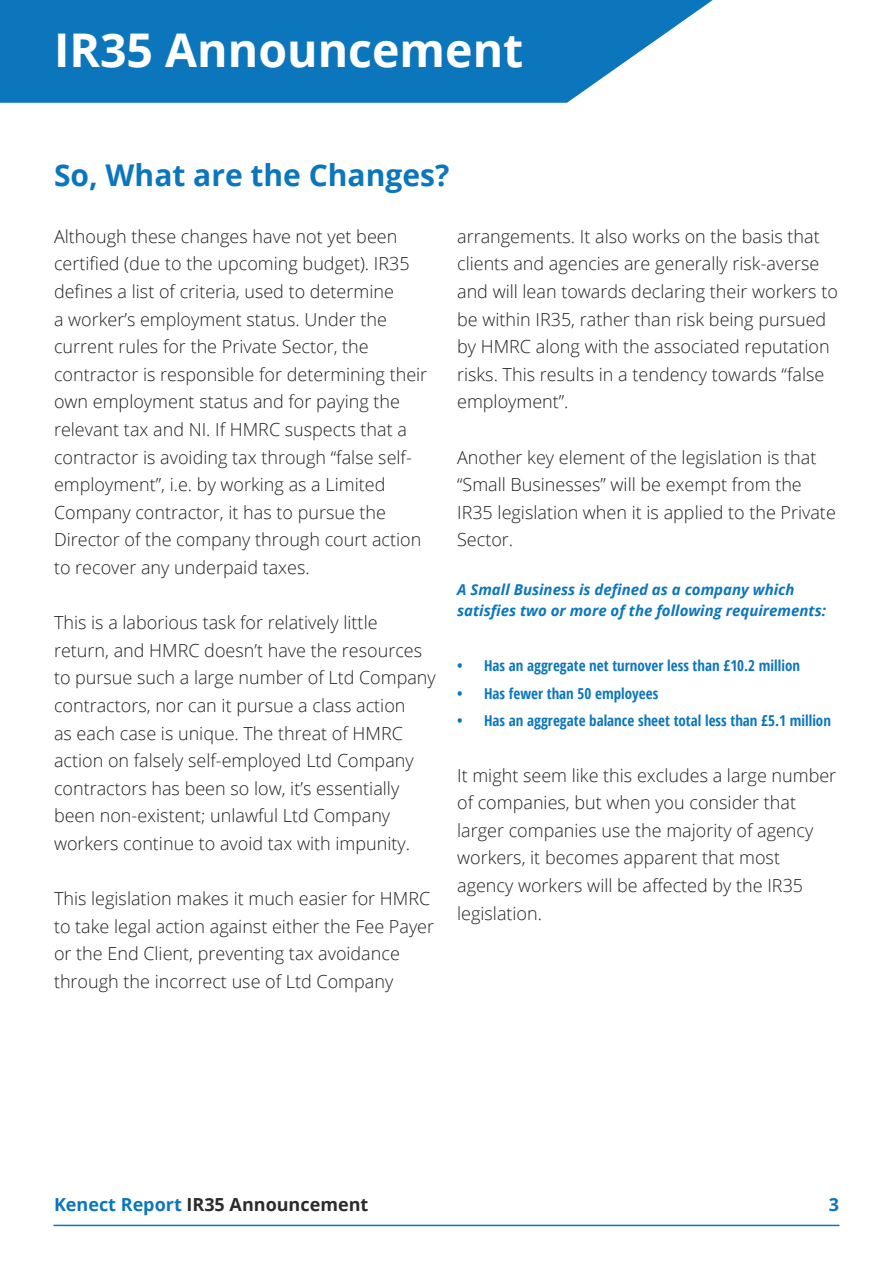
<style>
.page{position:relative;width:893px;height:1263px;background:#fff}
.page>*{position:absolute;margin:0;border:0;box-sizing:border-box;transform-origin:0 0}
.t1{font:700 46.5px "Open Sans";color:#fff}
.t2{font:700 30px "Open Sans";color:#0c76bd}
.body{font:300 18px/27.6px "Open Sans";color:#231f20}
.t3{font:700 18px "Open Sans";color:#2b2b2b}
.t4{font:700 18px "Open Sans";color:#0c76bd}
.t5{font:700 15px "Open Sans Condensed";color:#0c76bd}
.Point_Break{font:italic 700 15px/21px "Open Sans";color:#0c76bd}
.s1{color:#0c76bd}
</style>
<div class="page">
<hr style="left:54px;top:1225px;width:785px;height:1px;background:#0c76bd">
<svg style="left:0;top:0;width:713px;height:103px;background:#2584c3"></svg>
<p class="t1" style="left:54px;top:17px;width:471px">IR35 Announcement</p>
<p class="t2" style="left:54px;top:154px;width:397px">So, What are the Changes?</p>
<p class="body" style="left:54px;top:222px;width:375px">Although these changes have not yet been certified (due to the upcoming budget). IR35 defines a list of criteria, used to determine<br>a worker’s employment status. Under the current rules for the Private Sector, the contractor is responsible for determining their own employment status and for paying the relevant tax and NI. If HMRC suspects that a contractor is avoiding tax through “false self&shy;employment”, i.e. by working as a Limited Company contractor, it has to pursue the Director of the company through court action to recover any underpaid taxes.</p>
<p class="body" style="left:54px;top:608px;width:383px">This is a laborious task for relatively little return, and HMRC doesn’t have the resources to pursue such a large number of Ltd Company contractors, nor can it pursue a class action<br>as each case is unique. The threat of HMRC action on falsely self-employed Ltd Company contractors has been so low, it’s essentially been non-existent; unlawful Ltd Company workers continue to avoid tax with impunity.</p>
<p class="body" style="left:54px;top:884px;width:382px">This legislation makes it much easier for HMRC to take legal action against either the Fee Payer or the End Client, preventing tax avoidance through the incorrect use of Ltd Company</p>
<p class="body" style="left:457px;top:222px;width:382px">arrangements. It also works on the basis that clients and agencies are generally risk-averse and will lean towards declaring their workers to be within IR35, rather than risk being pursued by HMRC along with the associated reputation risks. This results in a tendency towards “false employment”.</p>
<p class="body" style="left:457px;top:443px;width:380px">Another key element of the legislation is that “Small Businesses” will be exempt from the IR35 legislation when it is applied to the Private Sector.</p>
<p class="Point_Break" style="left:457px;top:579px;width:370px">A Small Business is defined as a company which satisfies two or more of the following requirements:</p>
<p class="t5" style="left:457px;top:655px;width:344px">• Has an aggregate net turnover less than £10.2 million</p>
<p class="t5" style="left:457px;top:683px;width:203px">• Has fewer than 50 employees</p>
<p class="t5" style="left:457px;top:710px;width:375px">• Has an aggregate balance sheet total less than £5.1 million</p>
<p class="body" style="left:457px;top:761px;width:381px">It might seem like this excludes a large number of companies, but when you consider that larger companies use the majority of agency workers, it becomes apparent that most agency workers will be affected by the IR35 legislation.</p>
<p class="t3" style="left:54px;top:1191px;width:316px"><span class="s1">Kenect Report</span> IR35 Announcement</p>
<p class="t4" style="left:829px;top:1191px;width:12px">3</p>
</div>
